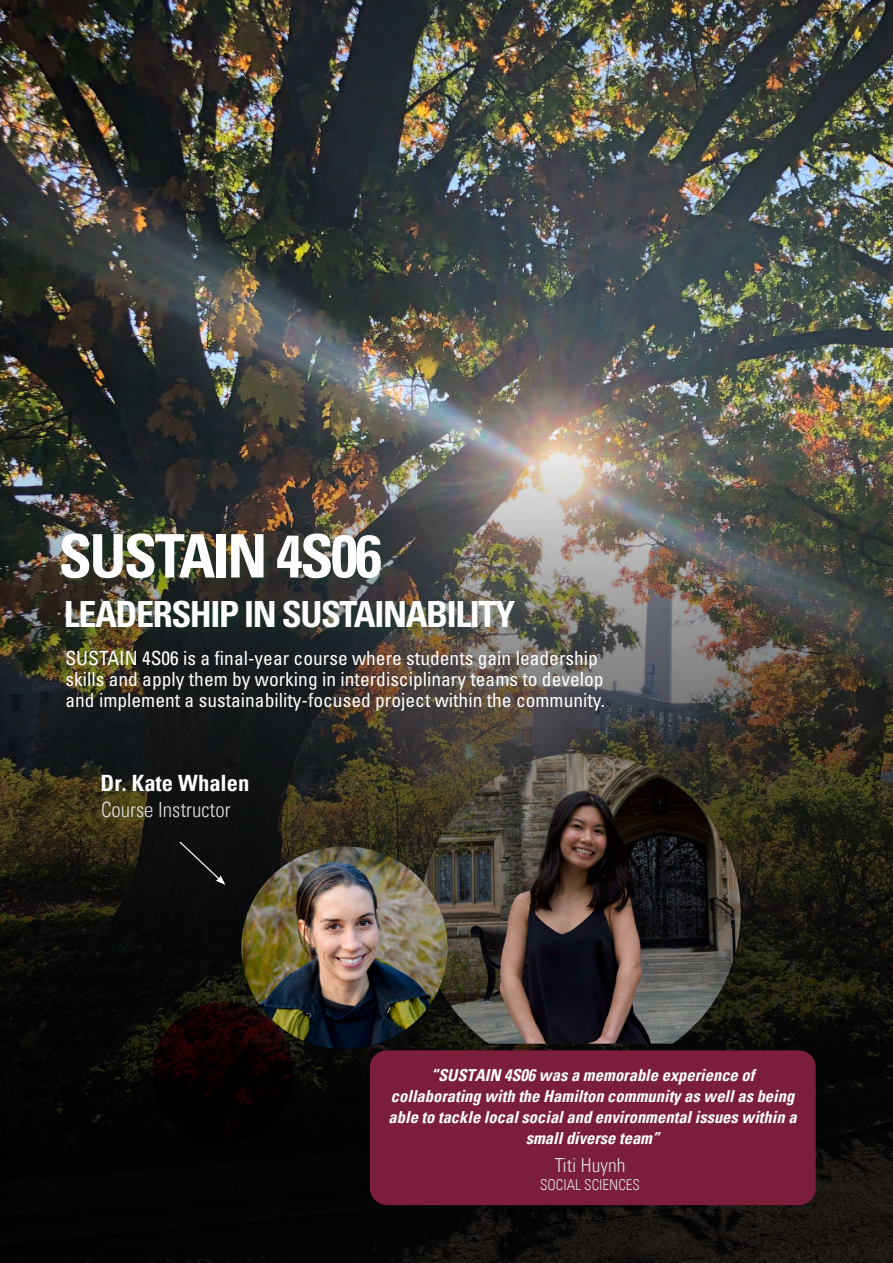
<style>
.page{position:relative;width:893px;height:1263px;background:#fff}
.page>*{position:absolute;margin:0;border:0;box-sizing:border-box;transform-origin:0 0}
.t1{font:700 condensed 60px "Univers LT Std";letter-spacing:-.04em;color:#fff}
.t2{font:700 condensed 36px "Univers LT Std";letter-spacing:-.04em;color:#fff}
.t3{font:700 condensed 22.5px "Univers";color:#fff}
.t4{font:300 condensed 21px "Univers LT";color:#dddcdd}
.t5{font:condensed 19.5px/21px "Univers LT Std";color:#fff}
.t6{font:300 condensed 19.5px "Univers LT";color:#dddcdd}
.t7{font:italic 700 condensed 16.5px/21px "Univers";color:#fff;text-align:center}
.t8{font:300 condensed 15px "Univers LT";color:#dddcdd}
</style>
<div class="page">
<img style="left:0;top:0;width:893px;height:410px">
<img style="left:0;top:410px;width:893px;height:853px">
<img style="left:421px;top:753px;width:320px;height:291px">
<svg style="left:146px;top:996px;width:154px;height:154px;background:#080202"></svg>
<svg style="left:179px;top:841px;width:46px;height:44px;background:#171818"></svg>
<div style="left:370px;top:1050px;width:446px;height:155px;background:#7b1e3c;border-radius:17px"></div>
<div style="left:58px;top:530px;width:335px;height:60px;background:#057d4a;opacity:.15"></div>
<div style="left:63px;top:596px;width:463px;height:43px;background:#057d4a;opacity:.19"></div>
<img style="left:241px;top:846px;width:207px;height:203px">
<h1 class="t1" style="left:59px;top:519px;width:325px">SUSTAIN 4S06</h1>
<h2 class="t2" style="left:64px;top:592px;width:453px">LEADERSHIP IN SUSTAINABILITY</h2>
<p class="t5" style="left:65px;top:647px;width:541px">SUSTAIN 4S06 is a final-year course where students gain leadership skills and apply them by working in interdisciplinary teams to develop and implement a sustainability-focused project within the community.</p>
<p class="t3" style="left:101px;top:769px;width:150px">Dr. Kate Whalen</p>
<p class="t4" style="left:101px;top:797px;width:131px">Course Instructor</p>
<p class="t7" style="left:389px;top:1064px;width:409px">“SUSTAIN 4S06 was a memorable experience of collaborating with the Hamilton community as well as being able to tackle local social and environmental issues within a small diverse team”</p>
<p class="t6" style="left:555px;top:1154px;width:72px">Titi Huynh</p>
<p class="t8" style="left:540px;top:1176px;width:101px">SOCIAL SCIENCES</p>
</div>
